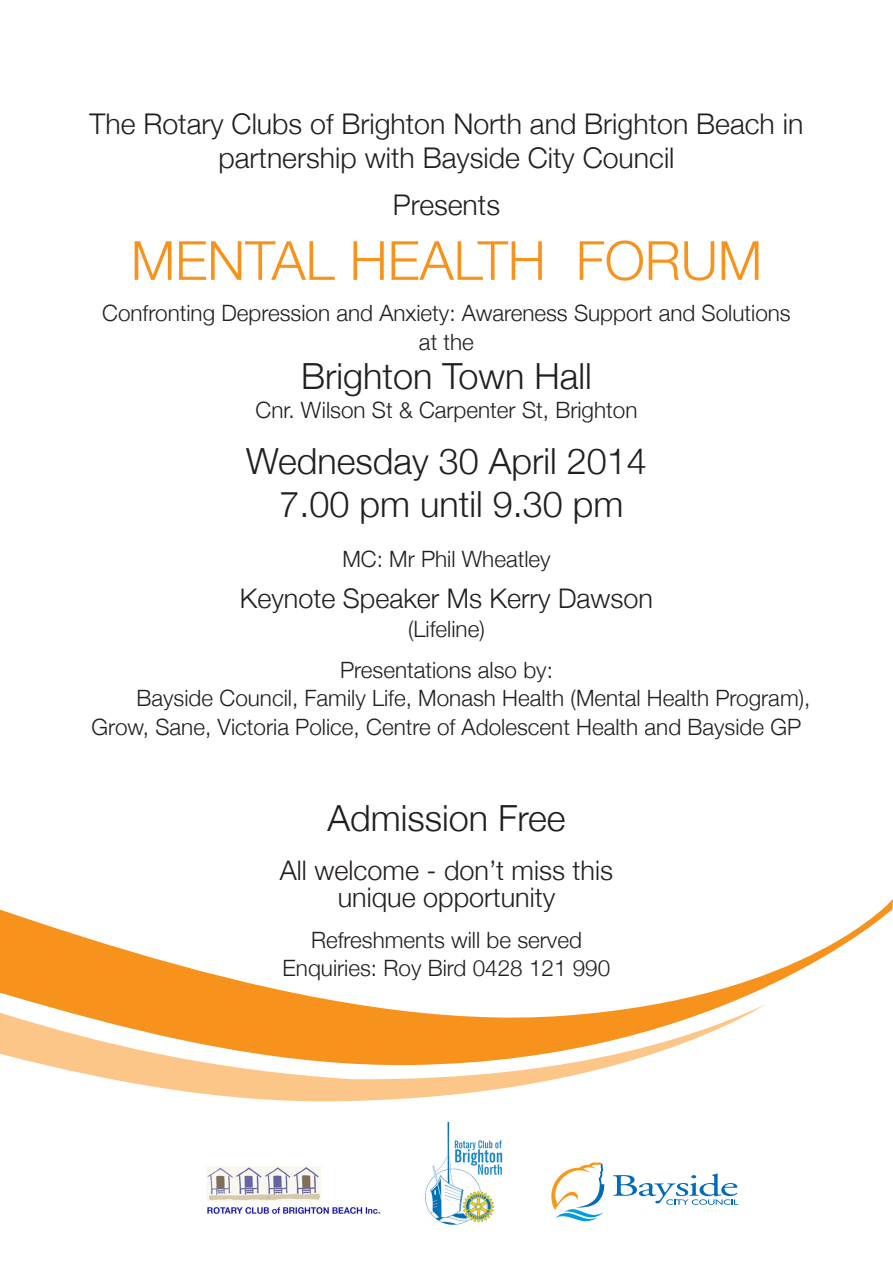
<style>
.page{position:relative;width:893px;height:1263px;background:#fff}
.page>*{position:absolute;margin:0;border:0;box-sizing:border-box;transform-origin:0 0}
.t1{font:300 54px "Helvetica Neue";color:#f7931d}
.t2{font:300 36px "Helvetica Neue";color:#231f20}
.t3{font:300 28.5px/34.2px "Helvetica Neue";color:#231f20;text-align:center}
.t4{font:300 27px "Helvetica Neue";color:#231f20}
.t5{font:300 22.5px/28.5px "Helvetica Neue";color:#231f20}
</style>
<div class="page">
<svg style="left:59px;top:1068px;width:545px;height:33px;fill:#fdc689"></svg>
<svg style="left:0;top:899px;width:893px;height:169px"></svg>
<svg style="left:613px;top:1173px;width:125px;height:32px"></svg>
<svg style="left:551px;top:1162px;width:53px;height:59px"></svg>
<img style="left:425px;top:1122px;width:78px;height:103px">
<img style="left:207px;top:1166px;width:174px;height:48px">
<p class="t3" style="left:90px;top:105px;width:715px">The Rotary Clubs of Brighton North and Brighton Beach in partnership with Bayside City Council</p>
<p class="t3" style="left:393px;top:186px;width:109px">Presents</p>
<p class="t1" style="left:131px;top:217px;width:633px">MENTAL HEALTH FORUM</p>
<p class="t5" style="left:102px;top:298px;width:690px">Confronting Depression and Anxiety: Awareness Support and Solutions</p>
<p class="t5" style="left:419px;top:326px;width:57px">at the</p>
<p class="t2" style="left:301px;top:347px;width:292px">Brighton Town Hall</p>
<p class="t5" style="left:256px;top:394px;width:383px">Cnr. Wilson St &amp; Carpenter St, Brighton</p>
<p class="t2" style="left:246px;top:432px;width:402px">Wednesday 30 April 2014</p>
<p class="t2" style="left:279px;top:475px;width:346px">7.00 pm until 9.30 pm</p>
<p class="t5" style="left:342px;top:543px;width:210px">MC: Mr Phil Wheatley</p>
<p class="t4" style="left:240px;top:577px;width:415px">Keynote Speaker Ms Kerry Dawson</p>
<p class="t5" style="left:408px;top:613px;width:78px">(Lifeline)</p>
<p class="t5" style="left:340px;top:654px;width:214px">Presentations also by:</p>
<p class="t5" style="left:92px;top:683px;width:720px;text-indent:45px">Bayside Council, Family Life, Monash Health (Mental Health Program),<br>Grow, Sane, Victoria Police, Centre of Adolescent Health and Bayside GP</p>
<p class="t2" style="left:327px;top:789px;width:240px">Admission Free</p>
<p class="t4" style="left:280px;top:848px;width:335px">All welcome - don’t miss this</p>
<p class="t4" style="left:338px;top:875px;width:219px">unique opportunity</p>
<p class="t5" style="left:311px;top:924px;width:272px">Refreshments will be served</p>
<p class="t5" style="left:283px;top:953px;width:329px">Enquiries: Roy Bird 0428 121 990</p>
</div>
